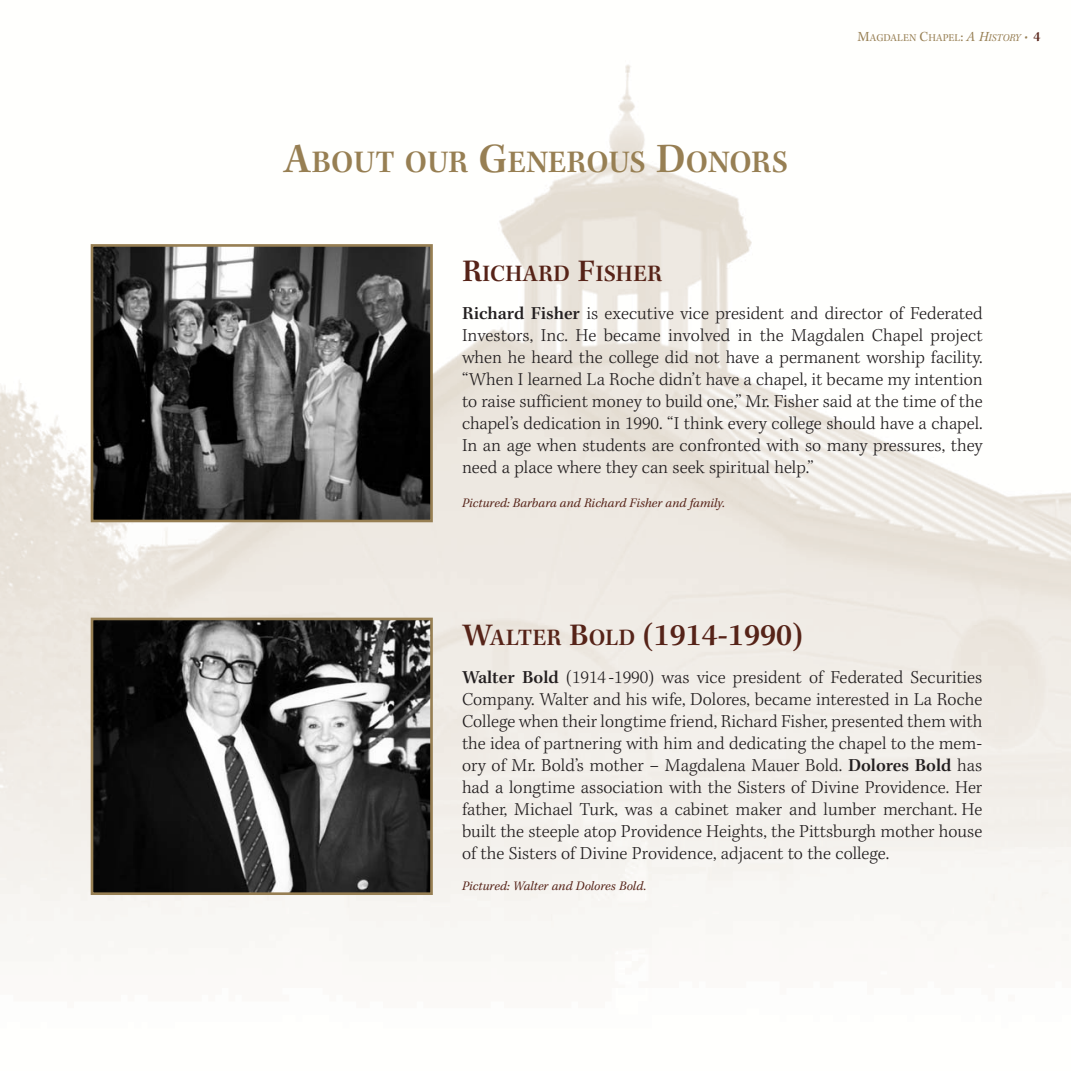
<style>
.page{position:relative;width:1071px;height:1071px;background:#fff}
.page>*{position:absolute;margin:0;border:0;box-sizing:border-box;transform-origin:0 0}
.t1{font:31.5px "Kepl MM 147 160 120 131 116 125 95 102";letter-spacing:-.005em;color:#977f53}
.t2{font:31.5px "Kepl MM 147 160 120 131 116 125 95 102";color:#562318}
.t3{font:23.62px "Kepl MM 147 160 120 131 116 125 95 102";color:#562318}
.t4{font:18.38px/22.1px "Kepl MM 307 0 251 0 242 0 198 0";color:#231f20;text-align:justify}
.t5{font:13.12px "Kepl MM It 240 67 196 55 188 53 154 43";color:#562318}
.t6{font:10.5px "Kepl MM 240 67 196 55 188 53 154 43";letter-spacing:-.005em;color:#977f53}
.s1{font-size:42px}
.s2{font-size:14px}
.s3{font-family:"Kepl MM It 240 67 196 55 188 53 154 43";font-size:14px}
.s4{font-family:"Kepl MM It 240 67 196 55 188 53 154 43"}
.s5{font-family:"Kepl MM 147 160 120 131 116 125 95 102";font-size:14px;color:#562318}
.s6{font-size:31.5px}
.s7{font-family:"Kepl MM 147 160 120 131 116 125 95 102"}
.s8{font-size:23.62px}
</style>
<div class="page">
<img style="left:0;top:65px;width:1071px;height:896px">
<img style="left:95px;top:248px;width:334px;height:270px">
<div style="left:91px;top:244px;width:342px;height:278px;border:3px solid #977f53"></div>
<img style="left:95px;top:622px;width:334px;height:269px">
<div style="left:91px;top:618px;width:342px;height:277px;border:3px solid #977f53"></div>
<p class="t1" style="left:283px;top:150px;width:507px"><span class="s1">A</span>BOUT OUR <span class="s1">G</span>ENEROUS <span class="s1">D</span>ONORS</p>
<p class="t6" style="left:858px;top:34px;width:185px"><span class="s2">M</span>AGDALEN <span class="s2">C</span>HAPEL<span class="s2">:</span> <span class="s3">A H</span><span class="s4">ISTORY</span> <span class="s3">•</span> <span class="s5">4</span></p>
<p class="t3" style="left:462px;top:265px;width:202px"><span class="s6">R</span>ICHARD <span class="s6">F</span>ISHER</p>
<p class="t4" style="left:462px;top:304px;width:522px"><span class="s7">Richard Fisher</span> is executive vice president and director of Federated Investors, Inc. He became involved in the Magdalen Chapel project when he heard the college did not have a permanent worship facility. “When I learned La Roche didn’t have a chapel, it became my intention to raise sufficient money to build one,” Mr. Fisher said at the time of the chapel’s dedication in 1990. “I think every college should have a chapel.<br>In an age when students are confronted with so many pressures, they need a place where they can seek spiritual help.”</p>
<p class="t5" style="left:462px;top:498px;width:265px">Pictured: Barbara and Richard Fisher and family.</p>
<p class="t2" style="left:462px;top:624px;width:343px">W<span class="s8">ALTER</span> B<span class="s8">OLD</span> (1914-1990)</p>
<p class="t4" style="left:462px;top:668px;width:522px"><span class="s7">Walter Bold</span> (1914 -1990) was vice president of Federated Securities Company. Walter and his wife, Dolores, became interested in La Roche College when their longtime friend, Richard Fisher, presented them with the idea of partnering with him and dedicating the chapel to the mem&shy;ory of Mr. Bold’s mother – Magdalena Mauer Bold. <span class="s7">Dolores Bold</span> has had a longtime association with the Sisters of Divine Providence. Her father, Michael Turk, was a cabinet maker and lumber merchant. He built the steeple atop Providence Heights, the Pittsburgh mother house of the Sisters of Divine Providence, adjacent to the college.</p>
<p class="t5" style="left:462px;top:881px;width:186px">Pictured: Walter and Dolores Bold.</p>
</div>
